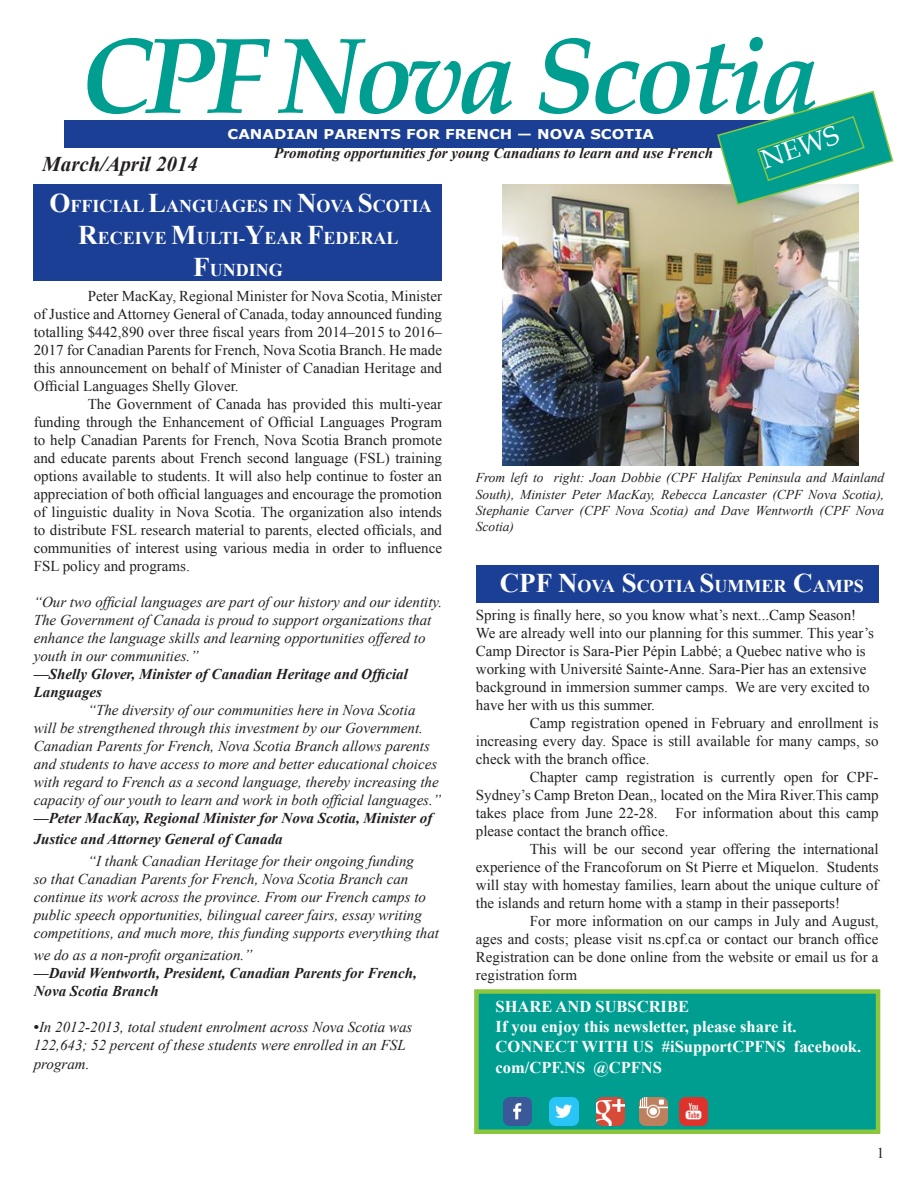
<style>
.page{position:relative;width:918px;height:1188px;background:#fff}
.page>*{position:absolute;margin:0;border:0;box-sizing:border-box;transform-origin:0 0}
.t1{font:italic 700 108px "Book Antiqua";letter-spacing:-.055em;color:#009e91}
.t2{font:27px "Book Antiqua";color:#fff}
.t3{font:italic 700 21px "Times New Roman";color:#231f20}
.t4{font:700 18px/32.4px "Times New Roman";color:#fff;text-align:center}
.t5{font:700 16.5px/21.6px "Times New Roman";color:#fff}
.t6{font:15px/18px "Times New Roman";color:#231f20;text-align:justify}
.t7{font:italic 15px/18px "Times New Roman";color:#231f20}
.t8{font:italic 700 15px/18px "Times New Roman";color:#231f20}
.t9{font:italic 13.5px/16.2px "Times New Roman";color:#231f20;text-align:justify}
.t10{font:700 13.5px "Verdana";color:#fff;scale:1.1 1}
.s1{font-size:27px}
.s2{font-weight:700;font-style:normal}
</style>
<div class="page">
<svg style="left:474px;top:989px;width:407px;height:145px;background:#0ea18a"></svg>
<img style="left:503px;top:1098px;width:28px;height:27px">
<img style="left:550px;top:1098px;width:28px;height:27px">
<img style="left:597px;top:1098px;width:28px;height:27px">
<img style="left:640px;top:1098px;width:28px;height:27px">
<img style="left:679px;top:1098px;width:28px;height:27px">
<div style="left:34px;top:185px;width:408px;height:96px;background:#1b3f94"></div>
<div style="left:476px;top:565px;width:403px;height:37px;background:#1b3f94"></div>
<img style="left:502px;top:185px;width:356px;height:280px">
<div style="left:64px;top:120px;width:761px;height:28px;background:#1b3f94"></div>
<svg style="left:716px;top:90px;width:178px;height:116px"></svg>
<p class="t1" style="left:81px;top:1px;width:741px">CPF Nova Scotia</p>
<p class="t10" style="left:228px;top:125px;width:389px">CANADIAN PARENTS FOR FRENCH — NOVA SCOTIA</p>
<p class="t2" style="left:756px;top:142px;width:82px;rotate:-19deg">NEWS</p>
<p class="t8" style="left:274px;top:144px;width:440px">Promoting opportunities for young Canadians to learn and use French</p>
<p class="t3" style="left:42px;top:150px;width:157px">March/April 2014</p>
<p class="t4" style="left:50px;top:189px;width:384px"><span class="s1">O</span>FFICIAL <span class="s1">L</span>ANGUAGES IN <span class="s1">N</span>OVA <span class="s1">S</span>COTIA<br><span class="s1">R</span>ECEIVE <span class="s1">M</span>ULTI-<span class="s1">Y</span>EAR <span class="s1">F</span>EDERAL<br><span class="s1">F</span>UNDING</p>
<p class="t6" style="left:34px;top:287px;width:410px;text-indent:54px">Peter MacKay, Regional Minister for Nova Scotia, Minister of Justice and Attorney General of Canada, today announced funding totalling $442,890 over three fiscal years from 2014–2015 to 2016– 2017 for Canadian Parents for French, Nova Scotia Branch. He made this announcement on behalf of Minister of Canadian Heritage and Official Languages Shelly Glover.</p>
<p class="t6" style="left:34px;top:395px;width:410px;text-indent:54px">The Government of Canada has provided this multi-year funding through the Enhancement of Official Languages Program to help Canadian Parents for French, Nova Scotia Branch promote and educate parents about French second language (FSL) training options available to students. It will also help continue to foster an appreciation of both official languages and encourage the promotion of linguistic duality in Nova Scotia. The organization also intends to distribute FSL research material to parents, elected officials, and communities of interest using various media in order to influence FSL policy and programs.</p>
<p class="t7" style="left:34px;top:593px;width:410px">“Our two official languages are part of our history and our identity.<br>The Government of Canada is proud to support organizations that enhance the language skills and learning opportunities offered to youth in our communities.”</p>
<p class="t8" style="left:34px;top:664px;width:376px">—Shelly Glover, Minister of Canadian Heritage and Official<br>Languages</p>
<p class="t7" style="left:34px;top:701px;width:409px;text-indent:54px">“The diversity of our communities here in Nova Scotia will be strengthened through this investment by our Government.<br>Canadian Parents for French, Nova Scotia Branch allows parents and students to have access to more and better educational choices with regard to French as a second language, thereby increasing the capacity of our youth to learn and work in both official languages.”</p>
<p class="t8" style="left:34px;top:807px;width:400px;line-height:21.6px">—Peter MacKay, Regional Minister for Nova Scotia, Minister of<br>Justice and Attorney General of Canada</p>
<p class="t7" style="left:34px;top:852px;width:407px;text-indent:54px">“I thank Canadian Heritage for their ongoing funding<br>so that Canadian Parents for French, Nova Scotia Branch can continue its work across the province. From our French camps to public speech opportunities, bilingual career fairs, essay writing competitions, and much more, this funding supports everything that</p>
<p class="t7" style="left:34px;top:945px;width:220px">we do as a non-profit organization.”</p>
<p class="t8" style="left:34px;top:963px;width:385px">—David Wentworth, President, Canadian Parents for French,<br>Nova Scotia Branch</p>
<p class="t7" style="left:34px;top:1017px;width:380px"><span class="s2">•</span>In 2012-2013, total student enrolment across Nova Scotia was<br>122,643; 52 percent of these students were enrolled in an FSL</p>
<p class="t7" style="left:34px;top:1055px;width:57px">program.</p>
<p class="t9" style="left:476px;top:469px;width:410px">From left to right: Joan Dobbie (CPF Halifax Peninsula and Mainland South), Minister Peter MacKay, Rebecca Lancaster (CPF Nova Scotia), Stephanie Carver (CPF Nova Scotia) and Dave Wentworth (CPF Nova Scotia)</p>
<p class="t4" style="left:500px;top:569px;width:365px"><span class="s1">CPF N</span>OVA <span class="s1">S</span>COTIA <span class="s1">S</span>UMMER <span class="s1">C</span>AMPS</p>
<p class="t6" style="left:476px;top:606px;width:400px;text-align:left">Spring is finally here, so you know what’s next...Camp Season!<br>We are already well into our planning for this summer. This year’s Camp Director is Sara-Pier Pépin Labbé; a Quebec native who is working with Université Sainte-Anne. Sara-Pier has an extensive background in immersion summer camps. We are very excited to have her with us this summer.</p>
<p class="t6" style="left:476px;top:714px;width:404px;text-indent:54px">Camp registration opened in February and enrollment is increasing every day. Space is still available for many camps, so check with the branch office.</p>
<p class="t6" style="left:476px;top:768px;width:404px;text-indent:54px">Chapter camp registration is currently open for CPF-Sydney’s Camp Breton Dean,, located on the Mira River.This camp takes place from June 22-28. For information about this camp please contact the branch office.</p>
<p class="t6" style="left:476px;top:840px;width:404px;text-indent:54px">This will be our second year offering the international experience of the Francoforum on St Pierre et Miquelon. Students will stay with homestay families, learn about the unique culture of the islands and return home with a stamp in their passeports!</p>
<p class="t6" style="left:476px;top:912px;width:404px;text-indent:54px">For more information on our camps in July and August, ages and costs; please visit ns.cpf.ca or contact our branch office Registration can be done online from the website or email us for a registration form</p>
<p class="t5" style="left:496px;top:995px;width:195px">SHARE AND SUBSCRIBE</p>
<p class="t5" style="left:496px;top:1015px;width:303px">If you enjoy this newsletter, please share it.</p>
<p class="t5" style="left:496px;top:1035px;width:367px">CONNECT WITH US #iSupportCPFNS facebook. com/CPF.NS @CPFNS</p>
<p class="t6" style="left:877px;top:1144px;width:9px">1</p>
</div>
